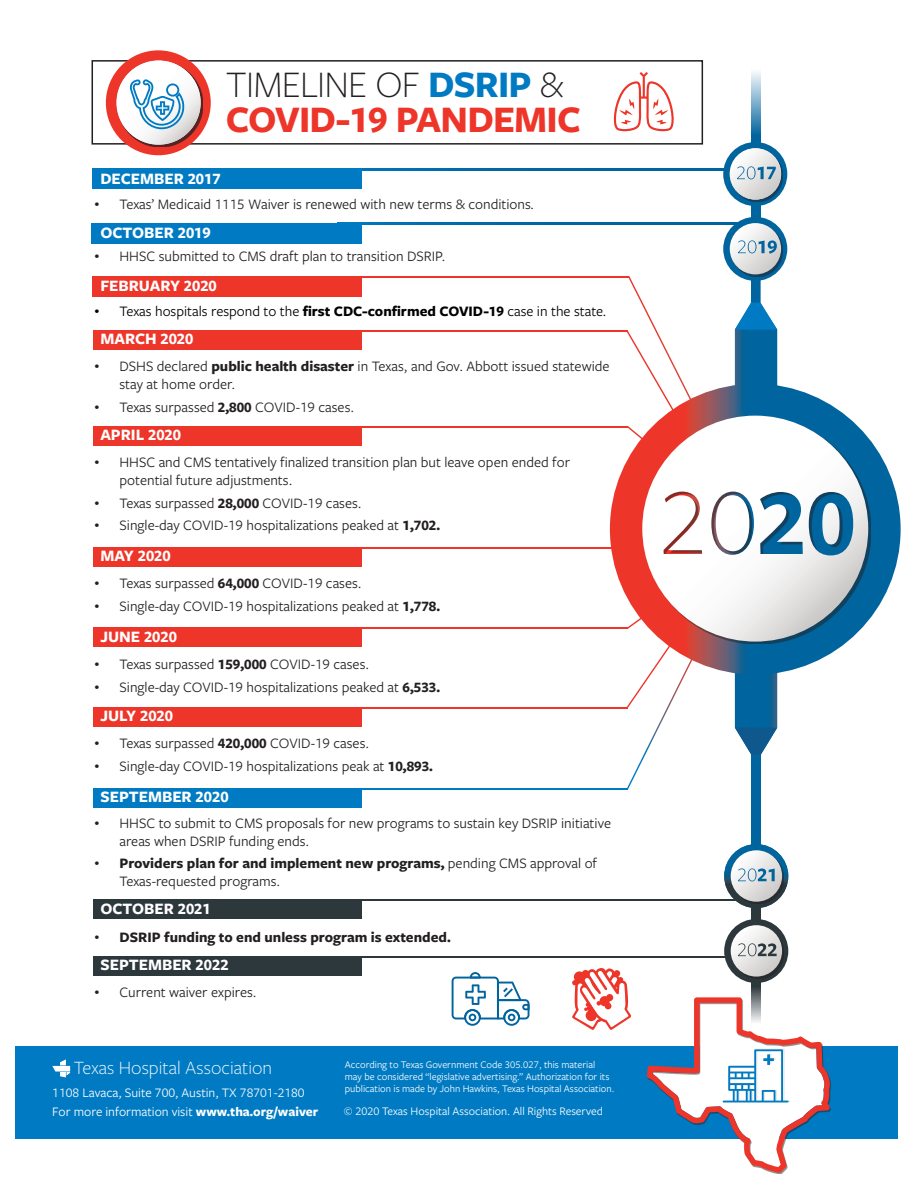
<style>
.page{position:relative;width:918px;height:1188px;background:#fff}
.page>*{position:absolute;margin:0;border:0;box-sizing:border-box;transform-origin:0 0}
.THA_Body{font:300 38.85px "Freight Sans Pro";letter-spacing:-.02em;color:#231f20}
.THA_Body-2{font:700 38.85px "Freight Sans Pro";letter-spacing:-.02em;color:#ee3529}
.Right_Text_2{font:300 19.5px "Freight Sans Pro";color:#fff}
.List_Paragraph{font:700 16.5px "Freight Sans Pro";color:#fff}
.t1{font:15px/18px "Freight Sans Pro";color:#231f20}
.t2{font:15px "Freight Sans Pro";color:#000}
.t3{font:700 15px "Freight Sans Pro";color:#231f20}
.Right_Text_2-2{font:13.5px "Freight Sans Pro";color:#fff}
.Right_Text_2-3{font:12px "Freight Sans Pro";color:#fff}
.Right_Text_2-4{font:10.5px/12px "Freight Sans Pro";color:#fff}
.s1{font-weight:700;color:#007bc3}
.s2{font-family:"Courier New"}
.s3{font-weight:700}
.s4{font-family:"Courier New";font-weight:400}
</style>
<div class="page">
<div style="left:0;top:1046px;width:898px;height:93px;background:#007bc3"></div>
<div style="left:751px;top:902px;width:10px;height:23px;background:#2d383d"></div>
<hr style="left:337px;top:956px;width:394px;height:1px;background:#2d383d">
<hr style="left:337px;top:899px;width:405px;height:2px;background:#2d383d">
<svg style="left:751px;top:983px;width:10px;height:14px"></svg>
<div style="left:724px;top:919px;width:64px;height:64px;background:#2d383d;border-radius:50%"></div>
<div style="left:733px;top:927px;width:51px;height:52px;background:#231f20;opacity:.5"></div>
<div style="left:733px;top:927px;width:49px;height:50px;background:#231f20;opacity:.5"></div>
<svg style="left:731px;top:925px;width:51px;height:52px;background:#dfdfde"></svg>
<hr style="left:150px;top:330px;width:477px;height:2px;background:#ee3529">
<hr style="left:150px;top:426px;width:478px;height:1px;background:#ee3529">
<hr style="left:150px;top:628px;width:477px;height:1px;background:#ee3529">
<hr style="left:150px;top:547px;width:477px;height:1px;background:#ee3529">
<hr style="left:150px;top:707px;width:477px;height:2px;background:#ee3529">
<hr style="left:342px;top:788px;width:286px;height:1px;background:#007bc3">
<svg style="left:362px;top:223px;width:368px;height:1px"></svg>
<svg style="left:362px;top:169px;width:361px;height:1px"></svg>
<div style="left:92px;top:60px;width:611px;height:85px;border:2px solid #231f20"></div>
<div style="left:106px;top:50px;width:105px;height:105px;background:#ee3529;border-radius:50%"></div>
<div style="left:118px;top:62px;width:85px;height:85px;background:#231f20;opacity:.75"></div>
<svg style="left:117px;top:61px;width:84px;height:84px;background:#f2f2f1"></svg>
<svg style="left:647px;top:997px;width:184px;height:176px"></svg>
<div style="left:93px;top:330px;width:269px;height:19px;background:#ee3529"></div>
<div style="left:93px;top:426px;width:269px;height:19px;background:#ee3529"></div>
<div style="left:93px;top:628px;width:269px;height:19px;background:#ee3529"></div>
<div style="left:93px;top:547px;width:269px;height:19px;background:#ee3529"></div>
<div style="left:93px;top:899px;width:269px;height:20px;background:#2d383d"></div>
<div style="left:93px;top:956px;width:269px;height:19px;background:#2d383d"></div>
<div style="left:93px;top:707px;width:269px;height:20px;background:#ee3529"></div>
<div style="left:93px;top:788px;width:269px;height:19px;background:#007bc3"></div>
<svg style="left:613px;top:72px;width:61px;height:59px"></svg>
<div style="left:751px;top:200px;width:10px;height:23px;background:#00649e"></div>
<div style="left:751px;top:742px;width:10px;height:105px;background:#00649e"></div>
<svg style="left:751px;top:72px;width:10px;height:70px"></svg>
<div style="left:723px;top:142px;width:64px;height:64px;background:#00649e;border-radius:50%"></div>
<div style="left:732px;top:150px;width:51px;height:52px;background:#231f20;opacity:.5"></div>
<svg style="left:730px;top:148px;width:51px;height:52px;background:#e1e2e2"></svg>
<svg style="left:737px;top:166px;width:39px;height:13px"></svg>
<div style="left:723px;top:217px;width:64px;height:64px;background:#00649e;border-radius:50%"></div>
<div style="left:732px;top:225px;width:51px;height:51px;background:#231f20;opacity:.5"></div>
<div style="left:730px;top:223px;width:51px;height:51px;background:#231f20;opacity:.75"></div>
<svg style="left:730px;top:223px;width:51px;height:51px"></svg>
<svg style="left:738px;top:240px;width:39px;height:14px"></svg>
<svg style="left:610px;top:384px;width:291px;height:291px;background:#625571"></svg>
<svg style="left:642px;top:416px;width:226px;height:226px"></svg>
<svg style="left:822px;top:503px;width:18px;height:41px"></svg>
<svg style="left:735px;top:269px;width:42px;height:162px"></svg>
<svg style="left:735px;top:644px;width:42px;height:111px;background:#1e70a1"></svg>
<div style="left:92px;top:169px;width:270px;height:20px;background:#007bc3"></div>
<div style="left:92px;top:223px;width:270px;height:20px;background:#007bc3"></div>
<hr style="left:150px;top:276px;width:479px;height:2px;background:#ee3529">
<svg style="left:130px;top:79px;width:54px;height:50px;background:#afd4e9"></svg>
<svg style="left:738px;top:943px;width:39px;height:13px"></svg>
<svg style="left:572px;top:968px;width:59px;height:62px"></svg>
<svg style="left:452px;top:972px;width:78px;height:54px"></svg>
<svg style="left:52px;top:1059px;width:18px;height:18px"></svg>
<svg style="left:627px;top:276px;width:65px;height:137px"></svg>
<svg style="left:627px;top:426px;width:25px;height:21px"></svg>
<svg style="left:627px;top:612px;width:22px;height:17px"></svg>
<svg style="left:627px;top:641px;width:68px;height:148px"></svg>
<div style="left:92px;top:276px;width:270px;height:20px;background:#ee3529"></div>
<svg style="left:724px;top:844px;width:64px;height:64px"></svg>
<div style="left:733px;top:852px;width:51px;height:52px;background:#231f20;opacity:.5"></div>
<svg style="left:731px;top:850px;width:51px;height:52px"></svg>
<svg style="left:738px;top:868px;width:37px;height:13px"></svg>
<div style="left:0;top:0;width:15px;height:1188px;background:#fff"></div>
<p class="THA_Body" style="left:226px;top:58px;width:340px">TIMELINE OF <span class="s1">DSRIP</span> &amp;</p>
<p class="THA_Body-2" style="left:226px;top:93px;width:357px">COVID-19 PANDEMIC</p>
<p class="List_Paragraph" style="left:100px;top:167px;width:122px">DECEMBER 2017</p>
<p class="t1" style="left:93px;top:195px;width:443px"><span class="s2">•</span> Texas’ Medicaid 1115 Waiver is renewed with new terms &amp; conditions.</p>
<p class="List_Paragraph" style="left:100px;top:221px;width:112px">OCTOBER 2019</p>
<p class="t1" style="left:93px;top:247px;width:354px"><span class="s2">•</span> HHSC submitted to CMS draft plan to transition DSRIP.</p>
<p class="List_Paragraph" style="left:100px;top:274px;width:118px">FEBRUARY 2020</p>
<p class="t2" style="left:93px;top:301px;width:515px"><span class="s2">•</span> Texas hospitals respond to the <span class="s3">first CDC-confirmed COVID-19</span> case in the state.</p>
<p class="List_Paragraph" style="left:100px;top:327px;width:95px">MARCH 2020</p>
<p class="t1" style="left:120px;top:357px;width:492px;text-indent:-27px"><span class="s2">•</span> DSHS declared <span class="s3">public health disaster</span> in Texas, and Gov. Abbott issued statewide stay at home order.</p>
<p class="t1" style="left:93px;top:397px;width:263px"><span class="s2">•</span> Texas surpassed <span class="s3">2,800</span> COVID-19 cases.</p>
<p class="List_Paragraph" style="left:100px;top:423px;width:82px">APRIL 2020</p>
<p class="t1" style="left:120px;top:453px;width:452px;text-indent:-27px"><span class="s2">•</span> HHSC and CMS tentatively finalized transition plan but leave open ended for potential future adjustments.</p>
<p class="t1" style="left:93px;top:493px;width:271px"><span class="s2">•</span> Texas surpassed <span class="s3">28,000</span> COVID-19 cases.</p>
<p class="t1" style="left:93px;top:516px;width:349px"><span class="s2">•</span> Single-day COVID-19 hospitalizations peaked at <span class="s3">1,702.</span></p>
<p class="List_Paragraph" style="left:100px;top:544px;width:72px">MAY 2020</p>
<p class="t1" style="left:93px;top:574px;width:271px"><span class="s2">•</span> Texas surpassed <span class="s3">64,000</span> COVID-19 cases.</p>
<p class="t1" style="left:93px;top:596px;width:349px"><span class="s2">•</span> Single-day COVID-19 hospitalizations peaked at <span class="s3">1,778.</span></p>
<p class="List_Paragraph" style="left:100px;top:625px;width:78px">JUNE 2020</p>
<p class="t1" style="left:93px;top:655px;width:278px"><span class="s2">•</span> Texas surpassed <span class="s3">159,000</span> COVID-19 cases.</p>
<p class="t1" style="left:93px;top:677px;width:349px"><span class="s2">•</span> Single-day COVID-19 hospitalizations peaked at <span class="s3">6,533.</span></p>
<p class="List_Paragraph" style="left:100px;top:705px;width:74px">JULY 2020</p>
<p class="t1" style="left:93px;top:734px;width:278px"><span class="s2">•</span> Texas surpassed <span class="s3">420,000</span> COVID-19 cases.</p>
<p class="t1" style="left:93px;top:757px;width:342px"><span class="s2">•</span> Single-day COVID-19 hospitalizations peak at <span class="s3">10,893.</span></p>
<p class="List_Paragraph" style="left:100px;top:785px;width:130px">SEPTEMBER 2020</p>
<p class="t1" style="left:120px;top:813px;width:493px;text-indent:-27px"><span class="s2">•</span> HHSC to submit to CMS proposals for new programs to sustain key DSRIP initiative areas when DSRIP funding ends.</p>
<p class="t1" style="left:120px;top:854px;width:479px;text-indent:-27px"><span class="s2">•</span> <span class="s3">Providers plan for and implement new programs,</span> pending CMS approval of<br>Texas-requested programs.</p>
<p class="List_Paragraph" style="left:100px;top:897px;width:112px">OCTOBER 2021</p>
<p class="t3" style="left:93px;top:927px;width:360px"><span class="s4">•</span> DSRIP funding to end unless program is extended.</p>
<p class="List_Paragraph" style="left:100px;top:953px;width:130px">SEPTEMBER 2022</p>
<p class="t1" style="left:93px;top:983px;width:166px"><span class="s2">•</span> Current waiver expires.</p>
<p class="Right_Text_2" style="left:74px;top:1055px;width:200px">Texas Hospital Association</p>
<p class="Right_Text_2-2" style="left:52px;top:1084px;width:254px">1108 Lavaca, Suite 700, Austin, TX 78701-2180</p>
<p class="Right_Text_2-2" style="left:52px;top:1103px;width:267px">For more information visit <span class="s3">www.tha.org/waiver</span></p>
<p class="Right_Text_2-4" style="left:345px;top:1059px;width:271px">According to Texas Government Code 305.027, this material may be considered “legislative advertising.” Authorization for its publication is made by John Hawkins, Texas Hospital Association.</p>
<p class="Right_Text_2-3" style="left:344px;top:1103px;width:260px">© 2020 Texas Hospital Association. All Rights Reserved</p>
</div>
